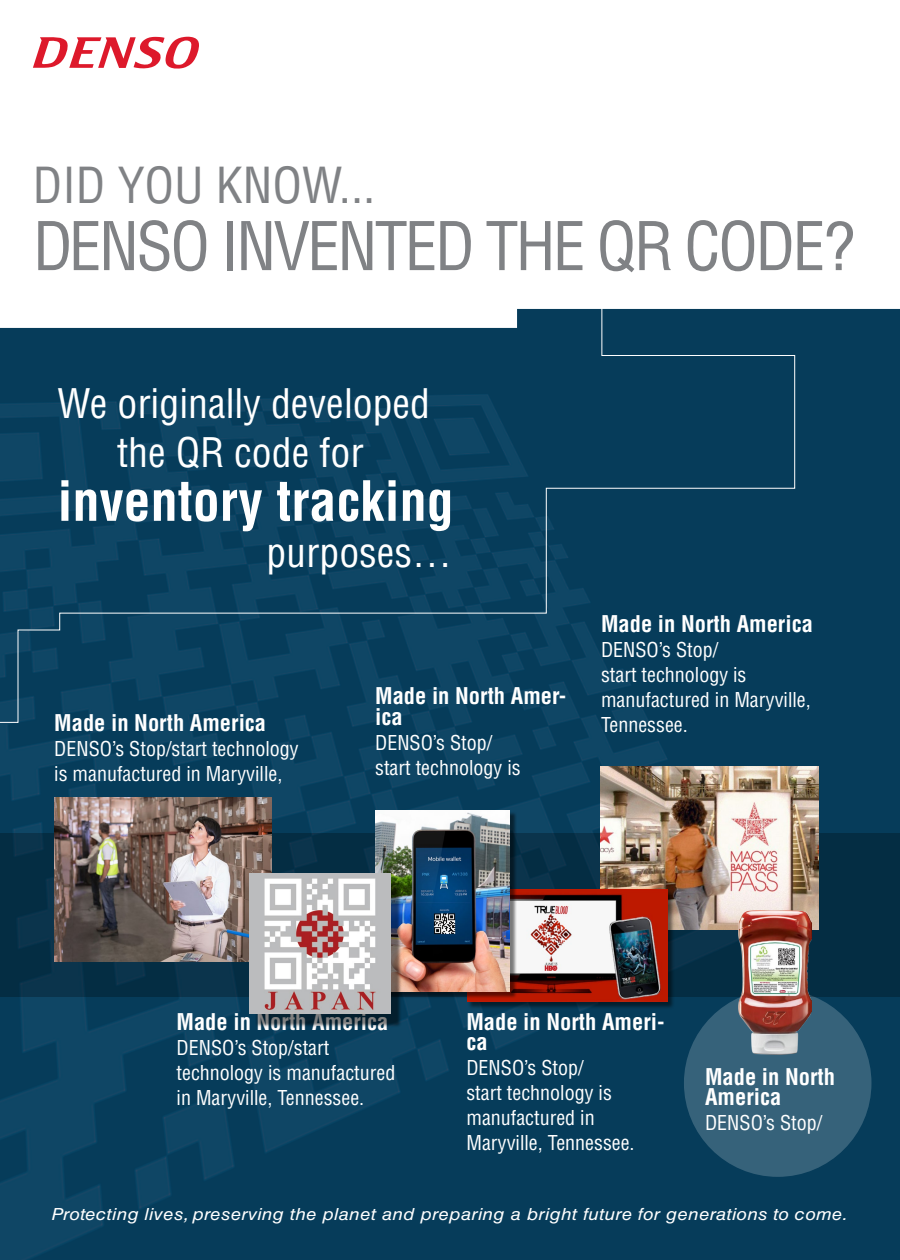
<style>
.page{position:relative;width:900px;height:1260px;background:#fff}
.page>*{position:absolute;margin:0;border:0;box-sizing:border-box;transform-origin:0 0}
.t1{font:condensed 65.38px "Helvetica LT Std";letter-spacing:-.04em;color:#808285}
.t2{font:700 condensed 54.12px "Helvetica LT Std";color:#fff}
.t3{font:condensed 48.44px "Helvetica LT Std";color:#808285}
.t4{font:condensed 39.81px/49.5px "Helvetica LT Std";color:#fff;text-align:center}
.t5{font:700 condensed 22.5px/20.7px "Helvetica LT Std";color:#fff}
.t6{font:condensed 20px/25px "Helvetica LT Std";color:#fff}
.t7{font:italic 16.69px "Helvetica LT Std";letter-spacing:.02em;color:#fff;scale:1.11 1}
</style>
<div class="page">
<img style="left:0;top:328px;width:900px;height:932px">
<svg style="left:33px;top:37px;width:166px;height:32px"></svg>
<div style="left:684px;top:989px;width:187px;height:188px;background:#36627a;border-radius:50%"></div>
<svg style="left:0;top:308px;width:795px;height:415px;background:#114562"></svg>
<div style="left:0;top:833px;width:900px;height:164px;background:#042d43"></div>
<img style="left:601px;top:766px;width:217px;height:164px">
<img style="left:54px;top:798px;width:218px;height:164px">
<div style="left:468px;top:890px;width:207px;height:120px;background:#000;opacity:.5"></div>
<img style="left:467px;top:889px;width:200px;height:113px">
<div style="left:377px;top:812px;width:140px;height:187px;background:#000;opacity:.5"></div>
<img style="left:376px;top:810px;width:134px;height:182px">
<div style="left:255px;top:882px;width:147px;height:145px;background:#000;opacity:.5"></div>
<img style="left:249px;top:874px;width:141px;height:139px">
<img style="left:739px;top:910px;width:73px;height:144px">
<h3 class="t3" style="left:33px;top:156px;width:344px">DID YOU KNOW...</h3>
<h1 class="t1" style="left:33px;top:205px;width:824px">DENSO INVENTED THE QR CODE?</h1>
<h3 class="t4" style="left:57px;top:378px;width:374px">We originally developed the QR code for</h3>
<h2 class="t2" style="left:57px;top:467px;width:398px">inventory tracking</h2>
<h3 class="t4" style="left:266px;top:528px;width:187px">purposes…</h3>
<p class="t5" style="left:54px;top:712px;width:213px">Made in North America</p>
<p class="t6" style="left:54px;top:736px;width:246px">DENSO’s Stop/start technology is manufactured in Maryville,</p>
<p class="t5" style="left:375px;top:685px;width:193px">Made in North Amer&shy;ica</p>
<p class="t6" style="left:375px;top:730px;width:147px">DENSO’s Stop/ start technology is</p>
<p class="t5" style="left:601px;top:613px;width:213px">Made in North America</p>
<p class="t6" style="left:601px;top:637px;width:211px">DENSO’s Stop/<br>start technology is manufactured in Maryville,<br>Tennessee.</p>
<p class="t5" style="left:177px;top:1011px;width:213px">Made in North America</p>
<p class="t6" style="left:177px;top:1035px;width:220px">DENSO’s Stop/start technology is manufactured in Maryville, Tennessee.</p>
<p class="t5" style="left:466px;top:1011px;width:200px">Made in North Ameri&shy;ca</p>
<p class="t6" style="left:466px;top:1055px;width:170px">DENSO’s Stop/<br>start technology is manufactured in<br>Maryville, Tennessee.</p>
<p class="t5" style="left:705px;top:1066px;width:132px">Made in North<br>America</p>
<p class="t6" style="left:705px;top:1110px;width:119px">DENSO’s Stop/</p>
<p class="t7" style="left:52px;top:1204px;width:719px">Protecting lives, preserving the planet and preparing a bright future for generations to come.</p>
</div>
